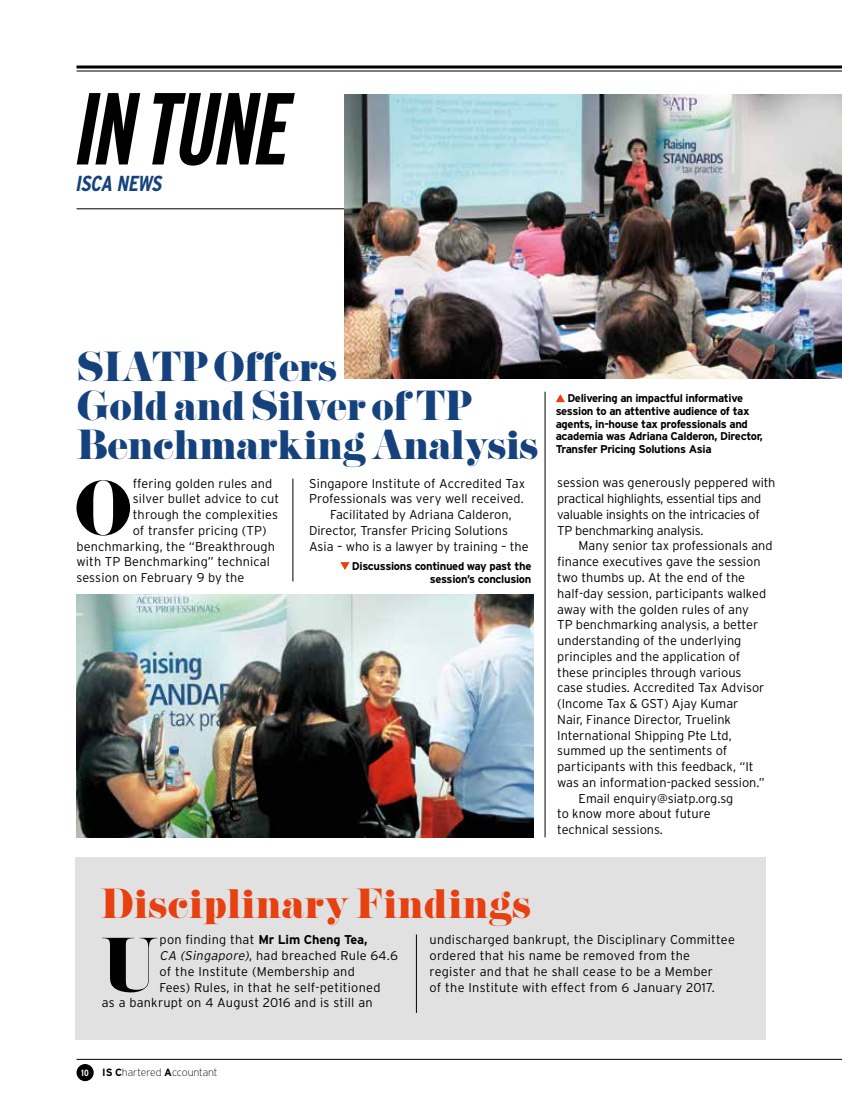
<style>
.page{position:relative;width:842px;height:1106px;background:#fff}
.page>*{position:absolute;margin:0;border:0;box-sizing:border-box;transform-origin:0 0}
.t1{font:italic 700 extra-condensed 102px "Interstate";color:#000}
.t2{font:68.85px "Pistilli";color:#000}
.t3{font:37.5px/39px "Pistilli";letter-spacing:-.03em;color:#15427c}
.t4{font:37.5px "Pistilli";letter-spacing:-.01em;color:#e74011}
.t5{font:italic 700 condensed 21.6px "Interstate";color:#15427c}
.t6{font:300 12.75px "Interstate";color:#000}
.t7{font:300 12.75px/15.8px "Interstate";letter-spacing:.02em;color:#000}
.t8{font:300 12.75px "Interstate";letter-spacing:-.02em;color:#000}
.t9{font:700 11.25px/12.8px "Interstate";letter-spacing:-.03em;color:#000;text-align:right}
.t10{font:200 10.5px "Interstate";letter-spacing:-.01em;color:#000}
.t11{font:700 condensed 9px "Interstate";color:#fff}
.s1{font-weight:700}
.s2{font-style:italic}
</style>
<div class="page">
<hr style="left:77px;top:65px;width:765px;height:3px;background:#000">
<hr style="left:77px;top:70px;width:765px;height:1px;background:#000">
<hr style="left:77px;top:208px;width:765px;height:1px;background:#000">
<hr style="left:77px;top:1059px;width:765px;height:1px;background:#000">
<div style="left:77px;top:1064px;width:17px;height:17px;background:#000;border-radius:50%"></div>
<div style="left:75px;top:857px;width:690px;height:182px;background:#e1e1e1"></div>
<hr style="left:545px;top:392px;width:1px;height:445px;background:#000">
<hr style="left:293px;top:478px;width:1px;height:103px;background:#000">
<img style="left:76px;top:594px;width:457px;height:243px">
<svg style="left:340px;top:562px;width:10px;height:8px"></svg>
<img style="left:344px;top:94px;width:498px;height:284px">
<svg style="left:556px;top:394px;width:9px;height:8px"></svg>
<hr style="left:416px;top:934px;width:1px;height:79px;background:#000">
<h1 class="t1" style="left:72px;top:72px;width:234px">INTUNE</h1>
<h3 class="t5" style="left:75px;top:171px;width:92px">ISCA NEWS</h3>
<p class="t3" style="left:76px;top:347px;width:464px">SIATP Offers<br>Gold and Silver of TP<br>Benchmarking Analysis</p>
<p class="t2" style="left:74px;top:464px;width:60px">O</p>
<p class="t6" style="left:133px;top:476px;width:141px">ffering golden rules and</p>
<p class="t6" style="left:309px;top:476px;width:218px">Singapore Institute of Accredited Tax</p>
<p class="t6" style="left:309px;top:491px;width:216px">Professionals was very well received.</p>
<p class="t6" style="left:330px;top:507px;width:183px">Facilitated by Adriana Calderon,</p>
<p class="t6" style="left:309px;top:523px;width:200px">Director, Transfer Pricing Solutions</p>
<p class="t6" style="left:309px;top:539px;width:221px">Asia – who is a lawyer by training – the</p>
<p class="t6" style="left:133px;top:491px;width:148px">silver bullet advice to cut</p>
<p class="t6" style="left:133px;top:507px;width:147px">through the complexities</p>
<p class="t6" style="left:133px;top:523px;width:135px">of transfer pricing (TP)</p>
<p class="t6" style="left:76px;top:539px;width:200px">benchmarking, the “Breakthrough</p>
<p class="t6" style="left:76px;top:554px;width:195px">with TP Benchmarking” technical</p>
<p class="t6" style="left:76px;top:570px;width:170px">session on February 9 by the</p>
<p class="t9" style="left:352px;top:559px;width:181px">Discussions continued way past the session’s conclusion</p>
<p class="t9" style="left:556px;top:392px;width:208px;text-align:left;text-indent:12px">Delivering an impactful informative session to an attentive audience of tax agents, in-house tax professionals and academia was Adriana Calderon, Director, Transfer Pricing Solutions Asia</p>
<p class="t6" style="left:557px;top:476px;width:220px">session was generously peppered with</p>
<p class="t8" style="left:557px;top:491px;width:206px">practical highlights, essential tips and</p>
<p class="t8" style="left:557px;top:507px;width:204px">valuable insights on the intricacies of</p>
<p class="t8" style="left:557px;top:523px;width:148px">TP benchmarking analysis.</p>
<p class="t6" style="left:578px;top:539px;width:196px">Many senior tax professionals and</p>
<p class="t6" style="left:557px;top:554px;width:205px">finance executives gave the session</p>
<p class="t6" style="left:557px;top:570px;width:189px">two thumbs up. At the end of the</p>
<p class="t6" style="left:557px;top:586px;width:210px">half-day session, participants walked</p>
<p class="t6" style="left:557px;top:602px;width:193px">away with the golden rules of any</p>
<p class="t6" style="left:557px;top:617px;width:202px">TP benchmarking analysis, a better</p>
<p class="t6" style="left:557px;top:633px;width:186px">understanding of the underlying</p>
<p class="t6" style="left:557px;top:649px;width:185px">principles and the application of</p>
<p class="t6" style="left:557px;top:665px;width:186px">these principles through various</p>
<p class="t6" style="left:557px;top:680px;width:209px">case studies. Accredited Tax Advisor</p>
<p class="t6" style="left:557px;top:696px;width:183px">(Income Tax &amp; GST) Ajay Kumar</p>
<p class="t6" style="left:557px;top:712px;width:175px">Nair, Finance Director, Truelink</p>
<p class="t6" style="left:557px;top:728px;width:176px">International Shipping Pte Ltd,</p>
<p class="t6" style="left:557px;top:743px;width:172px">summed up the sentiments of</p>
<p class="t6" style="left:557px;top:759px;width:198px">participants with this feedback, “It</p>
<p class="t6" style="left:557px;top:775px;width:209px">was an information-packed session.”</p>
<p class="t6" style="left:578px;top:791px;width:156px">Email enquiry@siatp.org.sg</p>
<p class="t6" style="left:557px;top:806px;width:155px">to know more about future</p>
<p class="t6" style="left:557px;top:822px;width:107px">technical sessions.</p>
<p class="t4" style="left:101px;top:880px;width:432px">Disciplinary Findings</p>
<p class="t2" style="left:100px;top:921px;width:60px">U</p>
<p class="t7" style="left:160px;top:932px;width:209px">pon finding that <span class="s1">Mr Lim Cheng Tea,</span></p>
<p class="t7" style="left:160px;top:947px;width:240px"><span class="s2">CA (Singapore)</span>, had breached Rule 64.6</p>
<p class="t7" style="left:160px;top:963px;width:197px">of the Institute (Membership and</p>
<p class="t7" style="left:160px;top:979px;width:222px">Fees) Rules, in that he self-petitioned</p>
<p class="t7" style="left:102px;top:995px;width:272px">as a bankrupt on 4 August 2016 and is still an</p>
<p class="t11" style="left:81px;top:1067px;width:9px">10</p>
<p class="t10" style="left:102px;top:1066px;width:117px"><span class="s1">IS C</span>hartered <span class="s1">A</span>ccountant</p>
<p class="t7" style="left:430px;top:932px;width:307px">undischarged bankrupt, the Disciplinary Committee ordered that his name be removed from the register and that he shall cease to be a Member<br>of the Institute with effect from 6 January 2017.</p>
</div>
